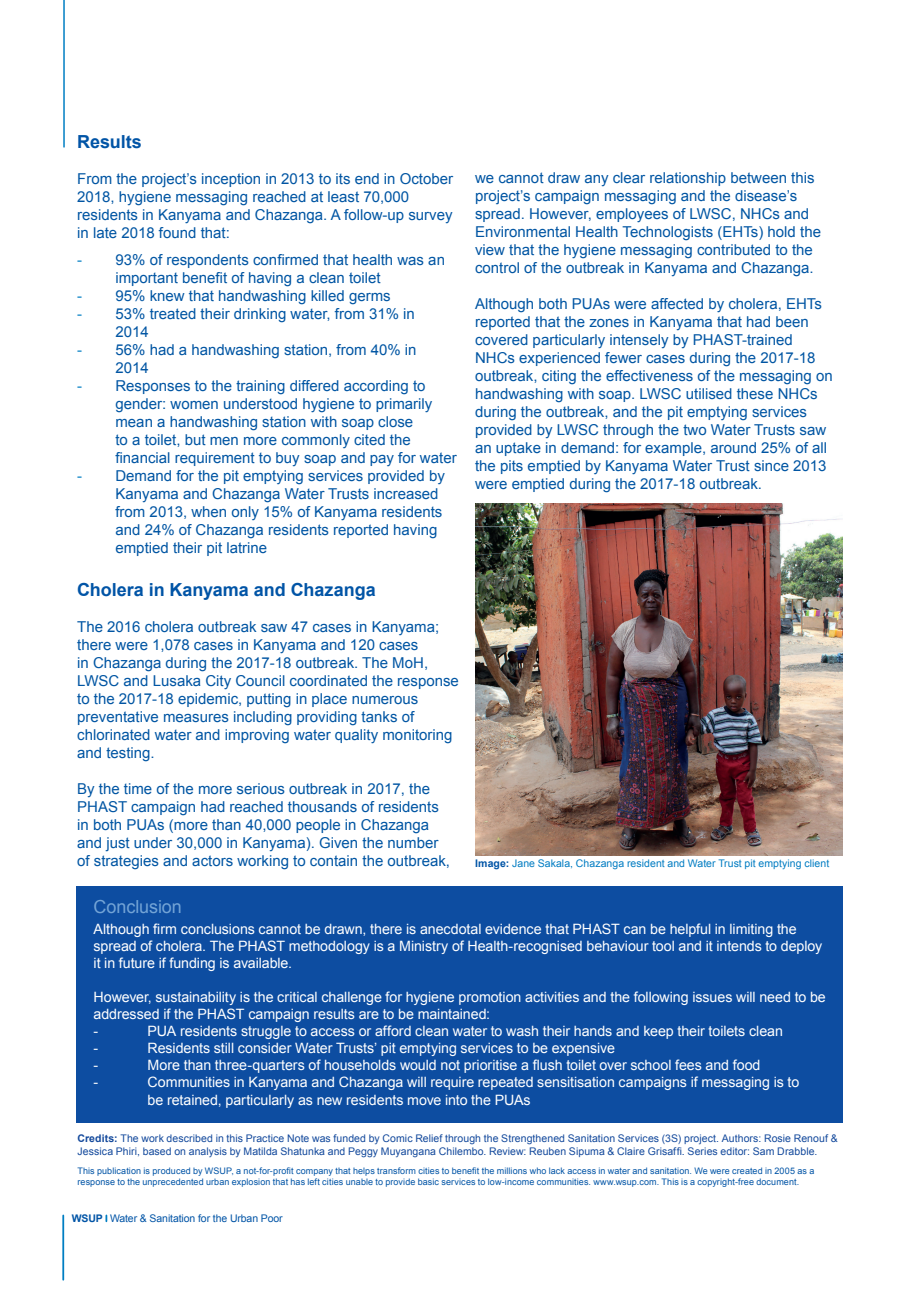
<style>
.page{position:relative;width:919px;height:1289px;background:#fff}
.page>*{position:absolute;margin:0;border:0;box-sizing:border-box;transform-origin:0 0}
.t1{font:700 18px "Arial";color:#0154a6}
.t2{font:18px "Arial";letter-spacing:-.005em;color:#73a4d6}
.t3{font:15px/18px "Arial";color:#0155a3}
.t4{font:14.25px/17.1px "Arial";letter-spacing:-.005em;color:#fff}
.t5{font:10.5px/12.6px "Arial";letter-spacing:.005em;color:#13499c}
.t6{font:10.5px "Arial";letter-spacing:.005em;color:#007cc2}
.t7{font:10.5px "Arial";letter-spacing:-.01em;color:#0154a6}
.t8{font:9px/10.8px "Arial";letter-spacing:.01em;color:#0154a6}
.s1{color:#007ec3}
.s2{font-weight:700;color:#0154a6}
.s3{font-weight:700}
</style>
<div class="page">
<hr style="left:63px;top:0;width:2px;height:147px;background:#007ec3">
<hr style="left:62px;top:1215px;width:2px;height:64px;background:#007ec3">
<svg style="left:105px;top:1215px;width:2px;height:6px"></svg>
<div style="left:77px;top:886px;width:765px;height:237px;background:#0d4da1"></div>
<img style="left:475px;top:503px;width:367px;height:352px">
<p class="t1" style="left:77px;top:129px;width:66px">Results</p>
<p class="t3" style="left:77px;top:170px;width:377px">From the project’s inception in 2013 to its end in October 2018, hygiene messaging reached at least 70,000 residents in Kanyama and Chazanga. A follow-up survey in late 2018 found that:</p>
<p class="t3" style="left:115px;top:251px;width:331px;text-indent:-38px"><span class="s1">-</span> 93% of respondents confirmed that health was an important benefit of having a clean toilet</p>
<p class="t3" style="left:77px;top:287px;width:315px"><span class="s1">-</span> 95% knew that handwashing killed germs</p>
<p class="t3" style="left:115px;top:305px;width:301px;text-indent:-38px"><span class="s1">-</span> 53% treated their drinking water, from 31% in<br>2014</p>
<p class="t3" style="left:115px;top:341px;width:302px;text-indent:-38px"><span class="s1">-</span> 56% had a handwashing station, from 40% in<br>2014</p>
<p class="t3" style="left:115px;top:377px;width:342px;text-indent:-38px"><span class="s1">-</span> Responses to the training differed according to gender: women understood hygiene to primarily mean a handwashing station with soap close<br>to a toilet, but men more commonly cited the financial requirement to buy soap and pay for water</p>
<p class="t3" style="left:115px;top:467px;width:331px;text-indent:-38px"><span class="s1">-</span> Demand for the pit emptying services provided by Kanyama and Chazanga Water Trusts increased from 2013, when only 15% of Kanyama residents and 24% of Chazanga residents reported having emptied their pit latrine</p>
<p class="t1" style="left:77px;top:578px;width:300px">Cholera in Kanyama and Chazanga</p>
<p class="t3" style="left:77px;top:618px;width:383px">The 2016 cholera outbreak saw 47 cases in Kanyama; there were 1,078 cases in Kanyama and 120 cases<br>in Chazanga during the 2017-18 outbreak. The MoH, LWSC and Lusaka City Council coordinated the response to the 2017-18 epidemic, putting in place numerous preventative measures including providing tanks of chlorinated water and improving water quality monitoring and testing.</p>
<p class="t3" style="left:77px;top:780px;width:374px">By the time of the more serious outbreak in 2017, the PHAST campaign had reached thousands of residents in both PUAs (more than 40,000 people in Chazanga and just under 30,000 in Kanyama). Given the number of strategies and actors working to contain the outbreak,</p>
<p class="t3" style="left:475px;top:168px;width:347px">we cannot draw any clear relationship between this project’s campaign messaging and the disease’s spread. However, employees of LWSC, NHCs and Environmental Health Technologists (EHTs) hold the view that the hygiene messaging contributed to the control of the outbreak in Kanyama and Chazanga.</p>
<p class="t3" style="left:475px;top:294px;width:359px">Although both PUAs were affected by cholera, EHTs reported that the zones in Kanyama that had been covered particularly intensely by PHAST-trained NHCs experienced fewer cases during the 2017-18 outbreak, citing the effectiveness of the messaging on handwashing with soap. LWSC utilised these NHCs during the outbreak, and the pit emptying services provided by LWSC through the two Water Trusts saw an uptake in demand: for example, around 25% of all the pits emptied by Kanyama Water Trust since 2013 were emptied during the 2017-18 outbreak.</p>
<p class="t6" style="left:475px;top:856px;width:355px"><span class="s2">Image:</span> Jane Sakala, Chazanga resident and Water Trust pit emptying client</p>
<p class="t2" style="left:94px;top:895px;width:90px">Conclusion</p>
<p class="t4" style="left:94px;top:920px;width:730px">Although firm conclusions cannot be drawn, there is anecdotal evidence that PHAST can be helpful in limiting the spread of cholera. The PHAST methodology is a Ministry of Health-recognised behaviour tool and it intends to deploy it in future if funding is available.</p>
<p class="t4" style="left:94px;top:988px;width:733px">However, sustainability is the critical challenge for hygiene promotion activities and the following issues will need to be addressed if the PHAST campaign results are to be maintained:<br>-</p>
<p class="t4" style="left:148px;top:1022px;width:636px">PUA residents struggle to access or afford clean water to wash their hands and keep their toilets clean</p>
<p class="t4" style="left:94px;top:1039px;width:6px">-</p>
<p class="t4" style="left:148px;top:1039px;width:469px">Residents still consider Water Trusts’ pit emptying services to be expensive</p>
<p class="t4" style="left:94px;top:1056px;width:6px">-</p>
<p class="t4" style="left:148px;top:1056px;width:614px">More than three-quarters of households would not prioritise a flush toilet over school fees and food</p>
<p class="t4" style="left:94px;top:1074px;width:6px">-</p>
<p class="t4" style="left:148px;top:1074px;width:653px">Communities in Kanyama and Chazanga will require repeated sensitisation campaigns if messaging is to be retained, particularly as new residents move into the PUAs</p>
<p class="t5" style="left:77px;top:1132px;width:761px"><span class="s3">Credits:</span> The work described in this Practice Note was funded by Comic Relief through the Strengthened Sanitation Services (3S) project. Authors: Rosie Renouf &amp;<br>Jessica Phiri, based on analysis by Matilda Shatunka and Peggy Muyangana Chilembo. Review: Reuben Sipuma &amp; Claire Grisaffi. Series editor: Sam Drabble.</p>
<p class="t8" style="left:77px;top:1165px;width:738px">This publication is produced by WSUP, a not-for-profit company that helps transform cities to benefit the millions who lack access in water and sanitation. We were created in 2005 as a response to the unprecedented urban explosion that has left cities unable to provide basic services to low-income communities. www.wsup.com. This is a copyright-free document.</p>
<p class="t7" style="left:72px;top:1211px;width:212px"><span class="s3">WSUP</span> Water &amp; Sanitation for the Urban Poor</p>
</div>
